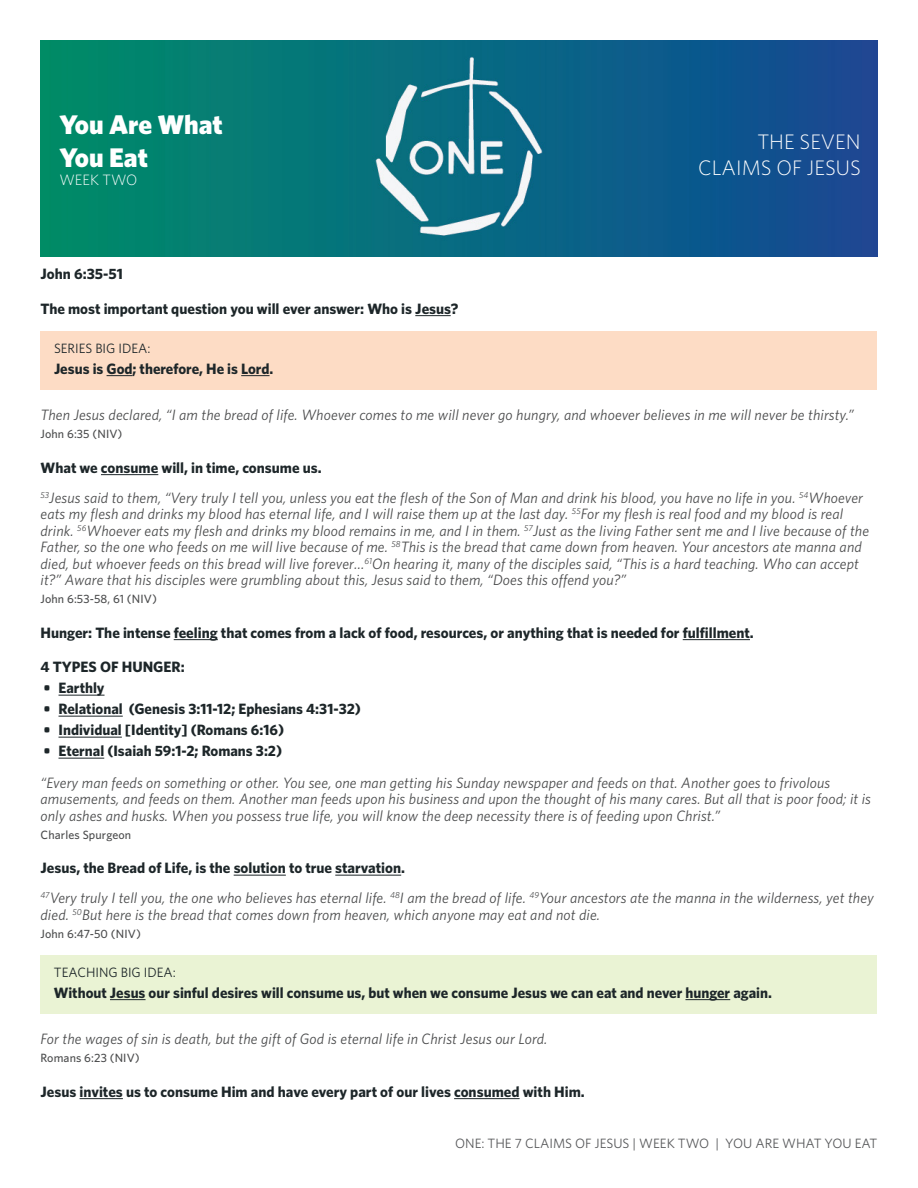
<style>
.page{position:relative;width:918px;height:1188px;background:#fff}
.page>*{position:absolute;margin:0;border:0;box-sizing:border-box;transform-origin:0 0}
.t1{font:900 27px/32.4px "Whitney HTF";color:#fff}
.t2{font:300 21px/25.2px "Whitney HTF";color:#fff;text-align:right}
.Scripture_Left_Last{font:italic 15px/16.5px "Whitney HTF";letter-spacing:.01em;color:#4b4c4d}
.Fillin_Bold{font:700 15px "Whitney HTF";color:#1d2629}
.Teaching_Big_Idea{font:700 15px "Whitney HTF";color:#1d2629}
.Series_Big_Idea{font:700 15px "Whitney HTF";color:#1d2629}
.t3{font:300 15px "Whitney HTF";color:#fff}
.t4{font:13.5px "Whitney HTF";color:#57585a}
.Teaching_Big_Idea_He{font:13.5px "Whitney HTF";color:#1d2629}
.Series_Big_Idea_Head{font:13.5px "Whitney HTF";color:#1d2629}
.Scripture_Reference{font:500 12px "Whitney HTF";letter-spacing:.01em;color:#4b4c4d}
</style>
<div class="page">
<img style="left:40px;top:40px;width:838px;height:216px">
<hr style="left:415px;top:315px;width:36px;height:1px;background:#1d2629">
<div style="left:40px;top:332px;width:838px;height:23px;background:#fddcc5"></div>
<div style="left:40px;top:347px;width:838px;height:43px;background:#fddcc5"></div>
<svg style="left:107px;top:375px;width:26px;height:1px"></svg>
<svg style="left:241px;top:375px;width:29px;height:1px"></svg>
<hr style="left:101px;top:474px;width:57px;height:1px;background:#1d2629">
<hr style="left:174px;top:639px;width:44px;height:1px;background:#1d2629">
<hr style="left:683px;top:639px;width:67px;height:1px;background:#1d2629">
<hr style="left:58px;top:695px;width:47px;height:1px;background:#1d2629">
<hr style="left:58px;top:716px;width:65px;height:1px;background:#1d2629">
<hr style="left:58px;top:737px;width:64px;height:1px;background:#1d2629">
<hr style="left:58px;top:758px;width:46px;height:1px;background:#1d2629">
<hr style="left:234px;top:875px;width:52px;height:1px;background:#1d2629">
<hr style="left:335px;top:875px;width:66px;height:1px;background:#1d2629">
<div style="left:40px;top:956px;width:838px;height:23px;background:#eaf3d4"></div>
<div style="left:40px;top:971px;width:838px;height:43px;background:#eaf3d4"></div>
<hr style="left:110px;top:999px;width:36px;height:1px;background:#1d2629">
<hr style="left:685px;top:999px;width:45px;height:1px;background:#1d2629">
<hr style="left:80px;top:1098px;width:43px;height:1px;background:#1d2629">
<hr style="left:454px;top:1098px;width:66px;height:1px;background:#1d2629">
<h1 class="t1" style="left:59px;top:108px;width:165px">You Are What<br>You Eat</h1>
<p class="t3" style="left:59px;top:171px;width:79px">WEEK TWO</p>
<h2 class="t2" style="left:698px;top:129px;width:164px">THE SEVEN<br>CLAIMS OF JESUS</h2>
<p class="Fillin_Bold" style="left:40px;top:265px;width:84px">John 6:35-51</p>
<p class="Fillin_Bold" style="left:40px;top:299px;width:419px">The most important question you will ever answer: Who is Jesus?</p>
<p class="Series_Big_Idea_Head" style="left:54px;top:340px;width:98px">SERIES BIG IDEA:</p>
<p class="Series_Big_Idea" style="left:54px;top:359px;width:221px">Jesus is God; therefore, He is Lord.</p>
<p class="Scripture_Left_Last" style="left:40px;top:406px;width:815px">Then Jesus declared, “I am the bread of life. Whoever comes to me will never go hungry, and whoever believes in me will never be thirsty.”</p>
<p class="Scripture_Reference" style="left:40px;top:427px;width:84px">John 6:35 (NIV)</p>
<p class="Fillin_Bold" style="left:40px;top:458px;width:283px">What we consume will, in time, consume us.</p>
<p class="Scripture_Left_Last" style="left:40px;top:489px;width:830px"><sup>53</sup>Jesus said to them, “Very truly I tell you, unless you eat the flesh of the Son of Man and drink his blood, you have no life in you. <sup>54</sup>Whoever eats my flesh and drinks my blood has eternal life, and I will raise them up at the last day. <sup>55</sup>For my flesh is real food and my blood is real drink. <sup>56</sup>Whoever eats my flesh and drinks my blood remains in me, and I in them. <sup>57</sup>Just as the living Father sent me and I live because of the Father, so the one who feeds on me will live because of me. <sup>58</sup>This is the bread that came down from heaven. Your ancestors ate manna and died, but whoever feeds on this bread will live forever…<sup>61</sup>On hearing it, many of the disciples said, “This is a hard teaching. Who can accept it?” Aware that his disciples were grumbling about this, Jesus said to them, “Does this offend you?”</p>
<p class="Scripture_Reference" style="left:40px;top:592px;width:118px">John 6:53-58, 61 (NIV)</p>
<p class="Fillin_Bold" style="left:40px;top:623px;width:715px">Hunger: The intense feeling that comes from a lack of food, resources, or anything that is needed for fulfillment.</p>
<h1 class="Fillin_Bold" style="left:40px;top:658px;width:146px">4 TYPES OF HUNGER:</h1>
<p class="Fillin_Bold" style="left:43px;top:679px;width:63px">• Earthly</p>
<p class="Fillin_Bold" style="left:43px;top:700px;width:319px">• Relational (Genesis 3:11-12; Ephesians 4:31-32)</p>
<p class="Fillin_Bold" style="left:43px;top:721px;width:242px">• Individual [Identity] (Romans 6:16)</p>
<p class="Fillin_Bold" style="left:43px;top:742px;width:240px">• Eternal (Isaiah 59:1-2; Romans 3:2)</p>
<p class="Scripture_Left_Last" style="left:40px;top:774px;width:832px">“Every man feeds on something or other. You see, one man getting his Sunday newspaper and feeds on that. Another goes to frivolous amusements, and feeds on them. Another man feeds upon his business and upon the thought of his many cares. But all that is poor food; it is only ashes and husks. When you possess true life, you will know the deep necessity there is of feeding upon Christ.”</p>
<p class="Scripture_Reference" style="left:40px;top:827px;width:92px">Charles Spurgeon</p>
<p class="Fillin_Bold" style="left:40px;top:859px;width:366px">Jesus, the Bread of Life, is the solution to true starvation.</p>
<p class="Scripture_Left_Last" style="left:40px;top:889px;width:835px"><sup>47</sup>Very truly I tell you, the one who believes has eternal life. <sup>48</sup>I am the bread of life. <sup>49</sup>Your ancestors ate the manna in the wilderness, yet they died. <sup>50</sup>But here is the bread that comes down from heaven, which anyone may eat and not die.</p>
<p class="Scripture_Reference" style="left:40px;top:926px;width:102px">John 6:47-50 (NIV)</p>
<p class="Teaching_Big_Idea_He" style="left:54px;top:964px;width:123px">TEACHING BIG IDEA:</p>
<p class="Teaching_Big_Idea" style="left:54px;top:983px;width:719px">Without Jesus our sinful desires will consume us, but when we consume Jesus we can eat and never hunger again.</p>
<p class="Scripture_Left_Last" style="left:40px;top:1030px;width:509px">For the wages of sin is death, but the gift of God is eternal life in Christ Jesus our Lord.</p>
<p class="Scripture_Reference" style="left:40px;top:1051px;width:101px">Romans 6:23 (NIV)</p>
<p class="Fillin_Bold" style="left:40px;top:1082px;width:546px">Jesus invites us to consume Him and have every part of our lives consumed with Him.</p>
<p class="t4" style="left:455px;top:1135px;width:424px">ONE: THE 7 CLAIMS OF JESUS | WEEK TWO | YOU ARE WHAT YOU EAT</p>
</div>
